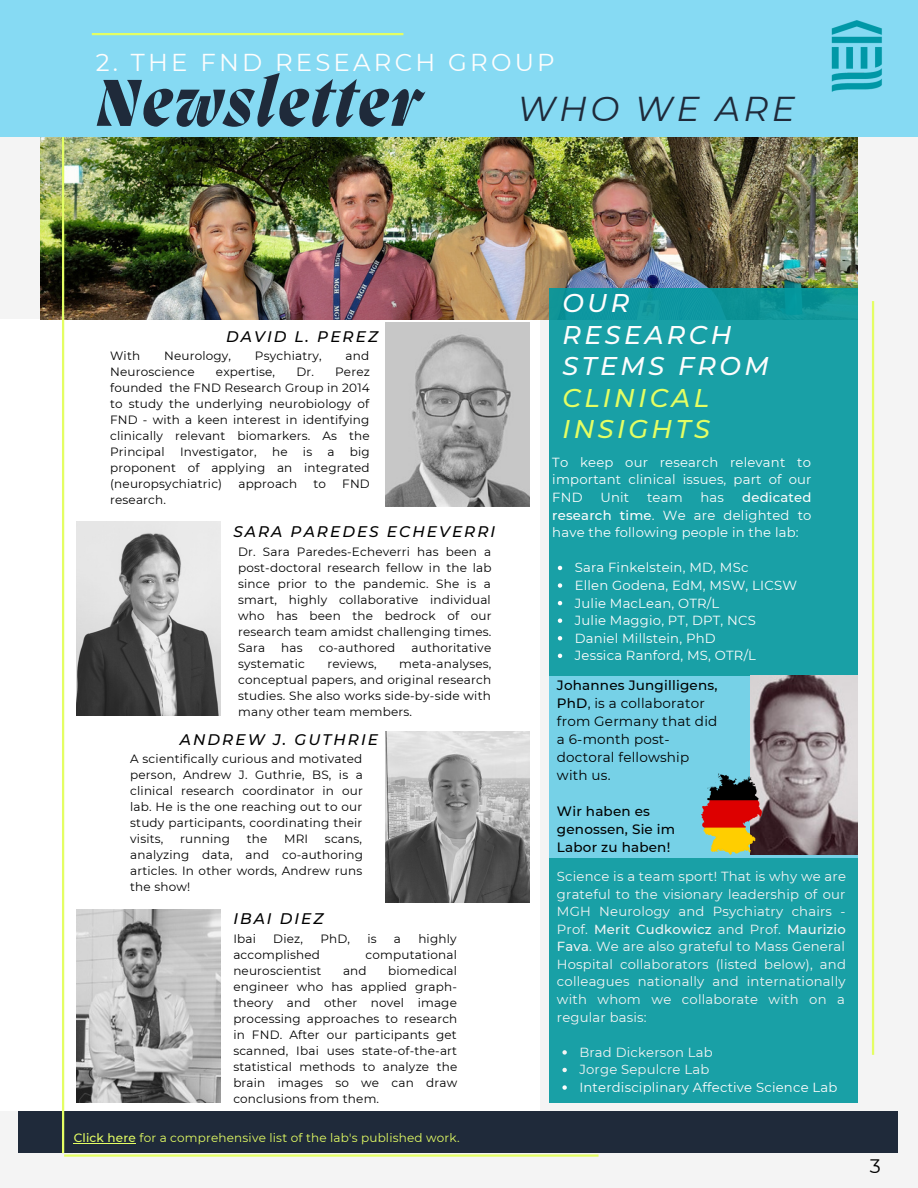
<style>
.page{position:relative;width:918px;height:1188px;background:#f4f4f4}
.page>*{position:absolute;margin:0;border:0;box-sizing:border-box;transform-origin:0 0}
.t1{font:italic 800 67.95px "Migra";letter-spacing:.04em;color:#1f2a3a}
.t2{font:italic 34.5px "Montserrat";letter-spacing:.095em;color:#1f2a3a}
.t3{font:italic 500 25.65px/31.5px "Montserrat";letter-spacing:.13em;color:#fdfdfd}
.t4{font:italic 500 25.65px/31.5px "Montserrat";letter-spacing:.13em;color:#e4fe63}
.t5{font:24.45px "Montserrat";letter-spacing:.13em;color:#fdfdfd}
.t6{font:19.5px "Montserrat";color:#000}
.t7{font:italic 500 15.3px "Montserrat";letter-spacing:.13em;color:#000}
.t8{font:13.5px/18px "Montserrat";letter-spacing:.015em;color:#000}
.t9{font:500 13.5px/18px "Montserrat";letter-spacing:.015em;color:#000}
.t10{font:13.2px/17.5px "Montserrat";letter-spacing:.015em;color:#f4f4f4}
.t11{font:13.2px/17.5px "Montserrat";letter-spacing:.015em;color:#fdfdfd;text-align:justify}
.t12{font:12px/16px "Montserrat";letter-spacing:.015em;color:#000;text-align:justify}
.t13{font:12px "Montserrat";letter-spacing:.015em;color:#e4fe63}
.s1{font-weight:500}
</style>
<div class="page">
<div style="left:0;top:319px;width:540px;height:792px;background:#fff"></div>
<div style="left:18px;top:1111px;width:880px;height:42px;background:#1f2a3a"></div>
<img style="left:41px;top:136px;width:816px;height:183px">
<hr style="left:62px;top:47px;width:2px;height:1106px;background:#e4fe63">
<img style="left:77px;top:909px;width:144px;height:194px">
<img style="left:386px;top:731px;width:144px;height:171px">
<div style="left:0;top:0;width:918px;height:136px;background:#86daf3"></div>
<hr style="left:92px;top:33px;width:311px;height:2px;background:#e4fe63">
<div style="left:549px;top:288px;width:308px;height:815px;background:#19a0a6"></div>
<hr style="left:64px;top:1154px;width:535px;height:3px;background:#e4fe63">
<img style="left:831px;top:21px;width:51px;height:71px">
<img style="left:77px;top:522px;width:144px;height:193px">
<div style="left:549px;top:676px;width:308px;height:181px;background:#76d1e7"></div>
<img style="left:751px;top:676px;width:107px;height:178px">
<hr style="left:872px;top:301px;width:2px;height:754px;background:#e4fe63">
<img style="left:386px;top:323px;width:144px;height:183px">
<img style="left:702px;top:774px;width:59px;height:81px">
<svg style="left:558px;top:566px;width:4px;height:4px"></svg>
<svg style="left:558px;top:583px;width:4px;height:5px"></svg>
<svg style="left:558px;top:601px;width:4px;height:4px"></svg>
<svg style="left:558px;top:618px;width:4px;height:5px"></svg>
<svg style="left:558px;top:636px;width:4px;height:4px"></svg>
<svg style="left:558px;top:654px;width:4px;height:4px"></svg>
<svg style="left:562px;top:1050px;width:5px;height:5px"></svg>
<svg style="left:562px;top:1068px;width:5px;height:4px"></svg>
<svg style="left:562px;top:1085px;width:5px;height:5px"></svg>
<hr style="left:74px;top:1143px;width:62px;height:1px;background:#e4fe63">
<h3 class="t5" style="left:96px;top:47px;width:460px">2. THE FND RESEARCH GROUP</h3>
<h1 class="t1" style="left:96px;top:71px;width:325px">Newsletter</h1>
<h2 class="t2" style="left:517px;top:87px;width:279px">WHO WE ARE</h2>
<p class="t7" style="left:226px;top:327px;width:153px">DAVID L. PEREZ</p>
<p class="t12" style="left:110px;top:347px;width:32px">With</p>
<p class="t12" style="left:164px;top:347px;width:69px">Neurology,</p>
<p class="t12" style="left:255px;top:347px;width:68px">Psychiatry,</p>
<p class="t12" style="left:346px;top:347px;width:25px">and</p>
<p class="t12" style="left:110px;top:363px;width:86px">Neuroscience</p>
<p class="t12" style="left:216px;top:363px;width:61px">expertise,</p>
<p class="t12" style="left:110px;top:363px;width:261px;text-indent:186px">Dr. Perez founded the FND Research Group in 2014 to study the underlying neurobiology of FND - with a keen interest in identifying clinically relevant biomarkers. As the Principal</p>
<p class="t12" style="left:110px;top:443px;width:261px;text-indent:240px">big proponent of applying an integrated (neuropsychiatric)</p>
<p class="t12" style="left:180px;top:443px;width:78px">Investigator,</p>
<p class="t12" style="left:272px;top:443px;width:17px">he</p>
<p class="t12" style="left:303px;top:443px;width:11px">is</p>
<p class="t12" style="left:328px;top:443px;width:9px">a</p>
<p class="t12" style="left:238px;top:475px;width:60px">approach</p>
<p class="t12" style="left:313px;top:475px;width:14px">to</p>
<p class="t12" style="left:342px;top:475px;width:29px">FND</p>
<p class="t12" style="left:110px;top:491px;width:57px">research.</p>
<p class="t7" style="left:233px;top:522px;width:264px">SARA PAREDES ECHEVERRI</p>
<p class="t12" style="left:238px;top:544px;width:255px">Dr. Sara Paredes-Echeverri has been a post-doctoral research fellow in the lab since prior to the pandemic. She is a smart, highly collaborative individual who has been the bedrock of our research team amidst challenging times.<br>Sara</p>
<p class="t12" style="left:281px;top:640px;width:23px">has</p>
<p class="t12" style="left:319px;top:640px;width:78px">co-authored</p>
<p class="t12" style="left:412px;top:640px;width:81px">authoritative</p>
<p class="t12" style="left:238px;top:656px;width:68px">systematic</p>
<p class="t12" style="left:327px;top:656px;width:51px">reviews,</p>
<p class="t12" style="left:238px;top:656px;width:255px;text-indent:161px">meta-analyses, conceptual papers, and original research studies. She also works side-by-side with many other team members.</p>
<p class="t7" style="left:180px;top:730px;width:200px">ANDREW J. GUTHRIE</p>
<p class="t12" style="left:130px;top:751px;width:234px">A scientifically curious and motivated person, Andrew J. Guthrie, BS, is a clinical research coordinator in our lab. He is the one reaching out to our study participants, coordinating their visits,</p>
<p class="t12" style="left:180px;top:831px;width:51px">running</p>
<p class="t12" style="left:247px;top:831px;width:22px">the</p>
<p class="t12" style="left:284px;top:831px;width:26px">MRI</p>
<p class="t12" style="left:130px;top:831px;width:234px;text-indent:195px">scans, analyzing data, and co-authoring articles. In other words, Andrew runs the show!</p>
<p class="t7" style="left:233px;top:910px;width:92px">IBAI DIEZ</p>
<p class="t12" style="left:233px;top:930px;width:24px">Ibai</p>
<p class="t12" style="left:273px;top:930px;width:31px">Diez,</p>
<p class="t12" style="left:320px;top:930px;width:31px">PhD,</p>
<p class="t12" style="left:367px;top:930px;width:11px">is</p>
<p class="t12" style="left:394px;top:930px;width:9px">a</p>
<p class="t12" style="left:418px;top:930px;width:40px">highly</p>
<p class="t12" style="left:233px;top:946px;width:88px">accomplished</p>
<p class="t12" style="left:366px;top:946px;width:93px">computational</p>
<p class="t12" style="left:233px;top:962px;width:90px">neuroscientist</p>
<p class="t12" style="left:343px;top:962px;width:25px">and</p>
<p class="t12" style="left:233px;top:962px;width:226px;text-indent:155px">biomedical engineer who has applied graph&shy;theory and other novel image processing approaches to research in FND. After our participants get scanned, Ibai uses state-of-the-art statistical methods to analyze the brain images so we can draw conclusions from them.</p>
<p class="t13" style="left:74px;top:1130px;width:387px"><span class="s1">Click here</span> for a comprehensive list of the lab's published work.</p>
<h3 class="t3" style="left:562px;top:287px;width:208px">OUR<br>RESEARCH<br>STEMS FROM</h3>
<h3 class="t4" style="left:562px;top:382px;width:149px">CLINICAL<br>INSIGHTS</h3>
<p class="t11" style="left:552px;top:453px;width:261px">To keep our research relevant to important clinical issues, part of our FND</p>
<p class="t11" style="left:552px;top:489px;width:261px;text-indent:190px"><span class="s1">dedicated research time</span>. We are delighted to have the following people in the lab:</p>
<p class="t11" style="left:600px;top:489px;width:30px">Unit</p>
<p class="t11" style="left:647px;top:489px;width:37px">team</p>
<p class="t11" style="left:700px;top:489px;width:25px">has</p>
<p class="t11" style="left:575px;top:559px;width:224px;text-align:left">Sara Finkelstein, MD, MSc<br>Ellen Godena, EdM, MSW, LICSW<br>Julie MacLean, OTR/L<br>Julie Maggio, PT, DPT, NCS<br>Daniel Millstein, PhD<br>Jessica Ranford, MS, OTR/L</p>
<p class="t8" style="left:557px;top:676px;width:162px"><span class="s1">Johannes Jungilligens,<br>PhD</span>, is a collaborator from Germany that did a 6-month post&shy;doctoral fellowship with us.</p>
<p class="t9" style="left:557px;top:802px;width:120px">Wir haben es genossen, Sie im<br>Labor zu haben!</p>
<p class="t10" style="left:557px;top:868px;width:291px;text-align:justify">Science is a team sport! That is why we are grateful to the visionary leadership of our MGH Neurology and Psychiatry chairs - Prof. <span class="s1">Merit Cudkowicz</span> and Prof. <span class="s1">Maurizio Fava</span>. We are also grateful to Mass General Hospital collaborators (listed below), and colleagues nationally and internationally with whom we collaborate with on a regular basis:</p>
<p class="t10" style="left:579px;top:1043px;width:135px">Brad Dickerson Lab<br>Jorge Sepulcre Lab</p>
<p class="t11" style="left:579px;top:1078px;width:260px">Interdisciplinary Affective Science Lab</p>
<h3 class="t6" style="left:870px;top:1154px;width:12px">3</h3>
</div>
